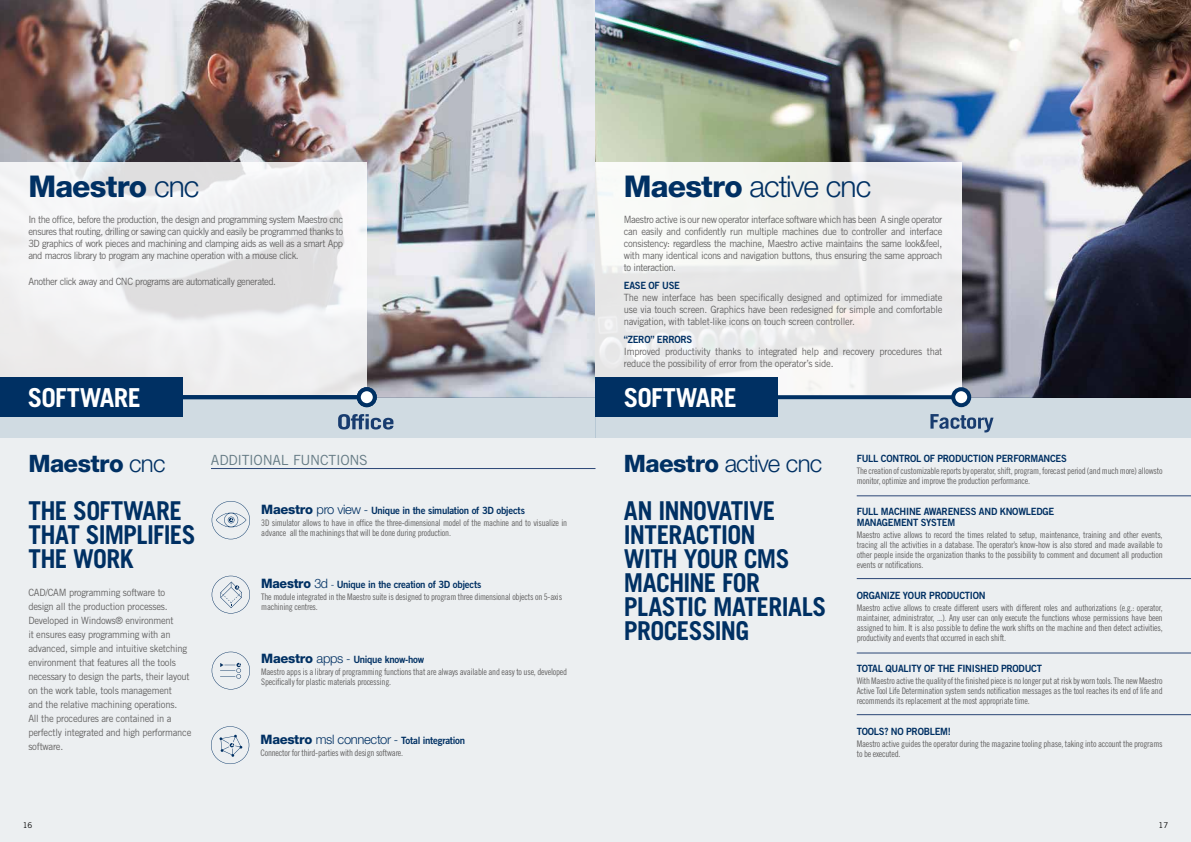
<style>
.page{position:relative;width:1191px;height:842px;background:#fff}
.page>*{position:absolute;margin:0;border:0;box-sizing:border-box;transform-origin:0 0}
.t1{font:300 30px "Helvetica Neue LT Std";letter-spacing:-.035em;color:#003063}
.t2{font:800 30px "Helvetica Neue LT Std";letter-spacing:-.025em;color:#003063}
.t3{font:700 26.1px "Trade Gothic LT Std";letter-spacing:-.02em;color:#fff}
.t4{font:700 26px/24px "Trade Gothic LT Std";letter-spacing:-.025em;color:#003063;scale:.96 1}
.t5{font:300 24px "Helvetica Neue LT Std";letter-spacing:-.03em;color:#003063}
.t6{font:800 24px "Helvetica Neue LT Std";letter-spacing:-.025em;color:#003063}
.t7{font:14px "Trade Gothic LT Std";letter-spacing:-.02em;color:#647a84}
.t8{font:10px/14px "Trade Gothic LT Std";letter-spacing:-.025em;color:#646363;text-align:justify;scale:.94 1}
.t9{font:10px/11px "Trade Gothic LT Std Bd 2";letter-spacing:-.025em;color:#003063;scale:.94 1}
.t10{font:10px "Trade Gothic LT Std Bd 2";letter-spacing:-.025em;color:#003063;scale:.96 1}
.t11{font:10px "Trade Gothic LT Std";letter-spacing:-.05em;color:#646363;scale:.94 1}
.t12{font:9px/10px "Trade Gothic LT Std Cn 18";letter-spacing:-.025em;color:#646363}
.t13{font:8px "Trade Gothic LT Std";color:#000}
.s1{font-weight:300}
.s2{font-weight:800}
.s3{font-family:"Helvetica Neue LT Std";font-weight:800;font-size:13px}
.s4{font-family:"Helvetica Neue LT Std";font-weight:300;font-size:13px}
.s5{font-family:"Helvetica Neue LT Std";font-weight:300;font-size:12px}
.s6{font-family:"Helvetica Neue LT Std";font-weight:300}
</style>
<div class="page">
<img style="left:0;top:0;width:595px;height:397px">
<img style="left:595px;top:0;width:596px;height:397px">
<div style="left:595px;top:162px;width:367px;height:235px;background:linear-gradient(to right,#f1f2f0,#ecebec)"></div>
<div style="left:0;top:397px;width:1191px;height:445px;background:#eceff1"></div>
<svg style="left:0;top:162px;width:366px;height:233px;fill:#f0f0f2"></svg>
<div style="left:595px;top:397px;width:596px;height:41px;background:#d0dbe2"></div>
<div style="left:953px;top:389px;width:16px;height:16px;background:#fff;border-radius:50%"></div>
<svg style="left:778px;top:395px;width:173px;height:4px"></svg>
<div style="left:951px;top:387px;width:20px;height:20px;border:4px solid #003063;border-radius:50%"></div>
<div style="left:0;top:397px;width:595px;height:41px;background:#d0dbe2"></div>
<svg style="left:212px;top:576px;width:38px;height:37px"></svg>
<svg style="left:212px;top:652px;width:38px;height:37px"></svg>
<svg style="left:212px;top:501px;width:38px;height:38px"></svg>
<hr style="left:211px;top:468px;width:384px;height:1px;background:#2f4b7d">
<hr style="left:856px;top:496px;width:335px;height:1px;background:#2f4b7d">
<hr style="left:856px;top:578px;width:335px;height:1px;background:#2f4b7d">
<hr style="left:856px;top:653px;width:335px;height:1px;background:#2f4b7d">
<hr style="left:856px;top:714px;width:335px;height:1px;background:#2f4b7d">
<div style="left:595px;top:378px;width:183px;height:39px;background:#003063"></div>
<div style="left:358px;top:389px;width:17px;height:16px;background:#fff;border-radius:50%"></div>
<hr style="left:0;top:395px;width:359px;height:4px;background:#003063">
<div style="left:357px;top:387px;width:20px;height:20px;border:4px solid #003063;border-radius:50%"></div>
<div style="left:0;top:378px;width:182px;height:39px;background:#003063"></div>
<svg style="left:211px;top:726px;width:38px;height:38px"></svg>
<svg style="left:930px;top:414px;width:63px;height:18px"></svg>
<svg style="left:338px;top:414px;width:55px;height:15px"></svg>
<h1 class="t2" style="left:28px;top:169px;width:173px">Maestro <span class="s1">cnc</span></h1>
<p class="t8" style="left:28px;top:213px;width:336px;line-height:12px">In the office, before the production, the design and programming system Maestro cnc ensures that routing, drilling or sawing can quickly and easily be programmed thanks to 3D graphics of work pieces and machining and clamping aids as well as a smart App and macros library to program any machine operation with a mouse click.</p>
<p class="t11" style="left:28px;top:276px;width:265px">Another click away and CNC programs are automatically generated.</p>
<h1 class="t1" style="left:624px;top:168px;width:249px"><span class="s2">Maestro</span> active cnc</h1>
<p class="t8" style="left:624px;top:213px;width:340px;line-height:12px">Maestro active is our new operator interface software which has been A single operator can easily and confidently run multiple machines due to controller and interface consistency: regardless the machine, Maestro active maintains the same look&amp;feel, with many identical icons and navigation buttons, thus ensuring the same approach to interaction.</p>
<p class="t9" style="left:624px;top:280px;width:61px">EASE OF USE</p>
<p class="t8" style="left:624px;top:291px;width:340px;line-height:12px">The new interface has been specifically designed and optimized for immediate use via touch screen. Graphics have been redesigned for simple and comfortable navigation, with tablet-like icons on touch screen controller.</p>
<p class="t9" style="left:624px;top:334px;width:74px">“ZERO” ERRORS</p>
<p class="t8" style="left:624px;top:345px;width:340px;line-height:12px">Improved productivity thanks to integrated help and recovery procedures that reduce the possibility of error from the operator’s side.</p>
<h2 class="t3" style="left:28px;top:381px;width:114px">SOFTWARE</h2>
<h2 class="t3" style="left:624px;top:381px;width:114px">SOFTWARE</h2>
<h3 class="t6" style="left:28px;top:449px;width:139px">Maestro <span class="s1">cnc</span></h3>
<h3 class="t4" style="left:28px;top:498px;width:176px">THE SOFTWARE<br>THAT SIMPLIFIES<br>THE WORK</h3>
<p class="t8" style="left:28px;top:585px;width:175px;text-align:left">CAD/CAM programming software to design all the production processes.<br>Developed in Windows® environment<br>it ensures easy programming with an advanced, simple and intuitive sketching environment that features all the tools necessary to design the parts, their layout on the work table, tools management<br>and the relative machining operations.<br>All the procedures are contained in a perfectly integrated and high performance software.</p>
<h3 class="t7" style="left:211px;top:452px;width:158px">ADDITIONAL FUNCTIONS</h3>
<h3 class="t5" style="left:624px;top:449px;width:200px"><span class="s2">Maestro</span> active cnc</h3>
<h3 class="t4" style="left:624px;top:498px;width:212px">AN INNOVATIVE<br>INTERACTION<br>WITH YOUR CMS<br>MACHINE FOR<br>PLASTIC MATERIALS<br>PROCESSING</h3>
<p class="t10" style="left:261px;top:504px;width:276px"><span class="s3">Maestro</span> <span class="s4">pro view</span> <span class="s5">-</span> Unique in the simulation of 3D objects</p>
<p class="t12" style="left:261px;top:517px;width:307px">3D simulator allows to have in office the three-dimensional model of the machine and to visualize in advance all the machinings that will be done during production.</p>
<p class="t10" style="left:261px;top:579px;width:231px"><span class="s3">Maestro</span> <span class="s4">3d</span> <span class="s6">-</span> Unique in the creation of 3D objects</p>
<p class="t12" style="left:261px;top:592px;width:302px">The module integrated in the Maestro suite is designed to program three dimensional objects on 5-axis machining centres.</p>
<p class="t10" style="left:261px;top:654px;width:171px"><span class="s3">Maestro</span> <span class="s4">apps</span> <span class="s5">-</span> Unique know-how</p>
<p class="t12" style="left:261px;top:667px;width:307px">Maestro apps is a library of programming functions that are always available and easy to use, developed<br>Specifically for plastic materials processing.</p>
<p class="t10" style="left:260px;top:734px;width:215px"><span class="s3">Maestro</span> <span class="s4">msl connector</span> <span class="s5">-</span> Total integration</p>
<p class="t12" style="left:260px;top:747px;width:144px">Connector for third-parties with design software.</p>
<p class="t9" style="left:856px;top:453px;width:225px">FULL CONTROL OF PRODUCTION PERFORMANCES</p>
<p class="t12" style="left:856px;top:466px;width:307px">The creation of customizable reports by operator, shift, program, forecast period (and much more) allowsto monitor, optimize and improve the production performance.</p>
<p class="t9" style="left:856px;top:506px;width:212px">FULL MACHINE AWARENESS AND KNOWLEDGE<br>MANAGEMENT SYSTEM</p>
<p class="t12" style="left:856px;top:530px;width:307px;text-align:justify">Maestro active allows to record the times related to setup, maintenance, training and other events, tracing all the activities in a database. The operator’s know-how is also stored and made available to other people inside the organization thanks to the possibility to comment and document all production events or notifications.</p>
<p class="t9" style="left:856px;top:590px;width:139px">ORGANIZE YOUR PRODUCTION</p>
<p class="t12" style="left:856px;top:603px;width:307px;text-align:justify">Maestro active allows to create different users with different roles and authorizations (e.g.: operator, maintainer, administrator, ...). Any user can only execute the functions whose permissions have been assigned to him. It is also possible to define the work shifts on the machine and then detect activities, productivity and events that occurred in each shift.</p>
<p class="t9" style="left:856px;top:663px;width:198px">TOTAL QUALITY OF THE FINISHED PRODUCT</p>
<p class="t12" style="left:856px;top:676px;width:307px;text-align:justify">With Maestro active the quality of the finished piece is no longer put at risk by worn tools. The new Maestro Active Tool Life Determination system sends notification messages as the tool reaches its end of life and recommends its replacement at the most appropriate time.</p>
<p class="t9" style="left:856px;top:726px;width:102px">TOOLS? NO PROBLEM!</p>
<p class="t12" style="left:856px;top:739px;width:307px">Maestro active guides the operator during the magazine tooling phase, taking into account the programs to be executed.</p>
<p class="t13" style="left:23px;top:820px;width:11px">16</p>
<p class="t13" style="left:1158px;top:820px;width:11px">17</p>
</div>
